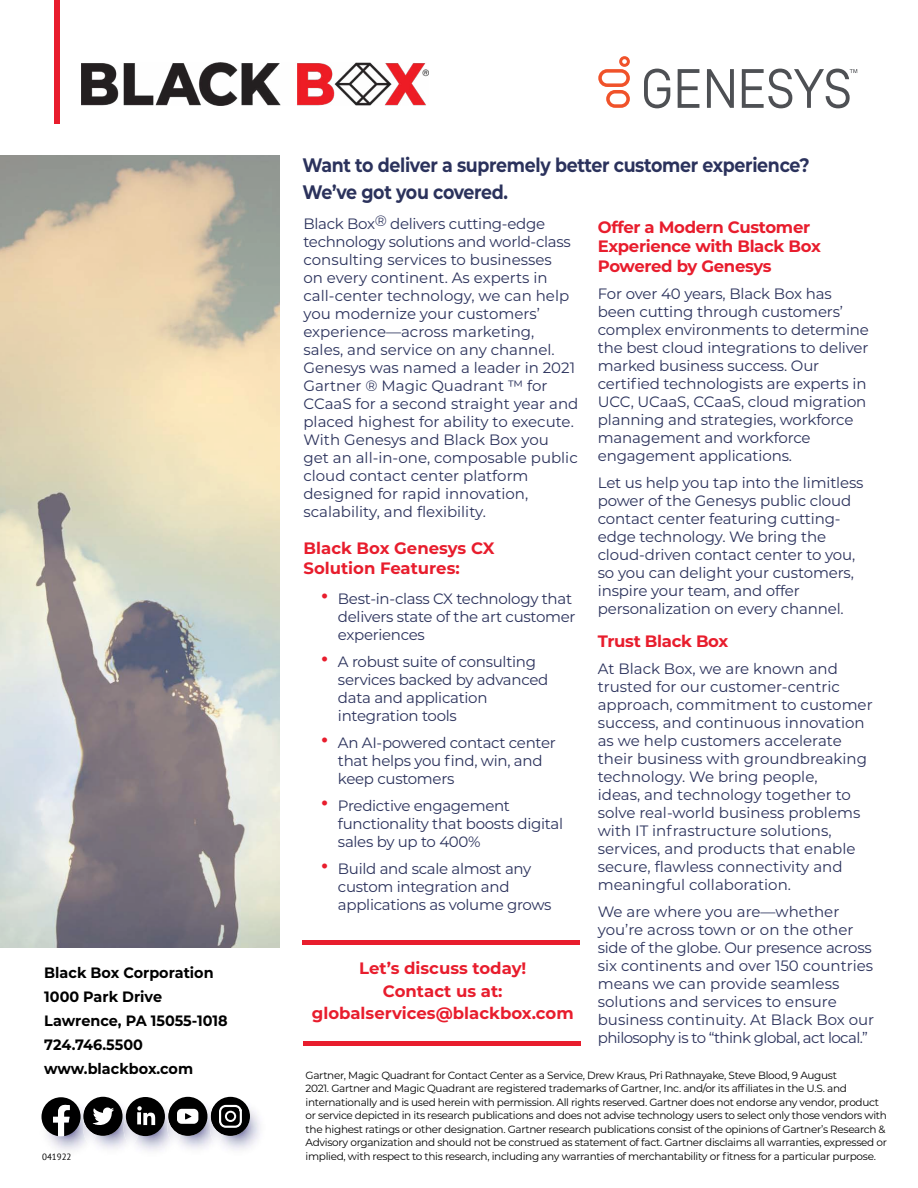
<style>
.page{position:relative;width:918px;height:1188px;background:#fff}
.page>*{position:absolute;margin:0;border:0;box-sizing:border-box;transform-origin:0 0}
.t1{font:700 19.5px/27px "Montserrat";letter-spacing:-.02em;color:#2b325c;scale:.89 1}
.t2{font:700 16.5px/19.5px "Montserrat";letter-spacing:-.015em;color:#e81d2d}
.t3{font:15px/18px "Montserrat";letter-spacing:-.01em;color:#2b325c}
.t4{font:700 15px/24px "Montserrat";color:#000;scale:.96 1}
.t5{font:10.5px/13.5px "Montserrat";letter-spacing:-.03em;color:#000}
.t6{font:9px "PT Sans";color:#000}
.s1{font-size:33px;color:#e81d2d}
</style>
<div class="page">
<img style="left:81px;top:62px;width:348px;height:44px">
<svg style="left:598px;top:56px;width:32px;height:52px"></svg>
<svg style="left:678px;top:69px;width:21px;height:39px"></svg>
<svg style="left:707px;top:69px;width:27px;height:39px"></svg>
<svg style="left:644px;top:69px;width:26px;height:39px"></svg>
<svg style="left:742px;top:69px;width:115px;height:39px"></svg>
<div style="left:54px;top:0;width:5px;height:123px;background:#e81d2d"></div>
<hr style="left:302px;top:941px;width:277px;height:4px;background:#e81d2d">
<hr style="left:303px;top:1041px;width:277px;height:4px;background:#e81d2d">
<img style="left:0;top:156px;width:280px;height:792px">
<img style="left:41px;top:1100px;width:219px;height:50px">
<div style="left:211px;top:1097px;width:39px;height:39px;background:#000;border-radius:50%"></div>
<svg style="left:42px;top:1097px;width:200px;height:54px"></svg>
<p class="t4" style="left:44px;top:960px;width:192px">Black Box Corporation<br>1000 Park Drive<br>Lawrence, PA 15055-1018<br>724.746.5500 www.blackbox.com</p>
<h1 class="t1" style="left:302px;top:150px;width:571px">Want to deliver a supremely better customer experience?<br>We’ve got you covered.</h1>
<p class="t3" style="left:303px;top:214px;width:276px">Black Box® delivers cutting-edge technology solutions and world-class consulting services to businesses<br>on every continent. As experts in call-center technology, we can help you modernize your customers’ experience—across marketing,<br>sales, and service on any channel.<br>Genesys was named a leader in 2021<br>Gartner ® Magic Quadrant ™ for CCaaS for a second straight year and placed highest for ability to execute.<br>With Genesys and Black Box you<br>get an all-in-one, composable public cloud contact center platform designed for rapid innovation, scalability, and flexibility.</p>
<p class="t2" style="left:303px;top:538px;width:193px">Black Box Genesys CX<br>Solution Features:</p>
<p class="t3" style="left:338px;top:589px;width:239px;text-indent:-18px"><span class="s1">•</span> Best-in-class CX technology that delivers state of the art customer experiences</p>
<p class="t3" style="left:338px;top:652px;width:212px;text-indent:-18px"><span class="s1">•</span> A robust suite of consulting services backed by advanced data and application integration tools</p>
<p class="t3" style="left:338px;top:733px;width:219px;text-indent:-18px"><span class="s1">•</span> An AI-powered contact center that helps you find, win, and keep customers</p>
<p class="t3" style="left:338px;top:796px;width:227px;text-indent:-18px"><span class="s1">•</span> Predictive engagement functionality that boosts digital sales by up to 400%</p>
<p class="t3" style="left:338px;top:859px;width:215px;text-indent:-18px"><span class="s1">•</span> Build and scale almost any custom integration and applications as volume grows</p>
<p class="t2" style="left:312px;top:957px;width:263px;line-height:22.5px;text-align:center">Let’s discuss today!<br>Contact us at: globalservices@blackbox.com</p>
<p class="t2" style="left:598px;top:216px;width:225px">Offer a Modern Customer<br>Experience with Black Box<br>Powered by Genesys</p>
<p class="t3" style="left:598px;top:284px;width:273px">For over 40 years, Black Box has been cutting through customers’ complex environments to determine the best cloud integrations to deliver marked business success. Our certified technologists are experts in UCC, UCaaS, CCaaS, cloud migration planning and strategies, workforce management and workforce engagement applications.</p>
<p class="t3" style="left:598px;top:473px;width:267px">Let us help you tap into the limitless power of the Genesys public cloud contact center featuring cutting&shy;edge technology. We bring the cloud-driven contact center to you, so you can delight your customers, inspire your team, and offer personalization on every channel.</p>
<p class="t2" style="left:598px;top:630px;width:132px">Trust Black Box</p>
<p class="t3" style="left:598px;top:659px;width:276px">At Black Box, we are known and trusted for our customer-centric approach, commitment to customer success, and continuous innovation as we help customers accelerate their business with groundbreaking technology. We bring people,<br>ideas, and technology together to solve real-world business problems with IT infrastructure solutions, services, and products that enable secure, flawless connectivity and meaningful collaboration.</p>
<p class="t3" style="left:598px;top:902px;width:278px">We are where you are—whether you’re across town or on the other side of the globe. Our presence across six continents and over 150 countries means we can provide seamless solutions and services to ensure business continuity. At Black Box our philosophy is to “think global, act local.”</p>
<p class="t5" style="left:306px;top:1068px;width:583px">Gartner, Magic Quadrant for Contact Center as a Service, Drew Kraus, Pri Rathnayake, Steve Blood, 9 August<br>2021. Gartner and Magic Quadrant are registered trademarks of Gartner, Inc. and/or its affiliates in the U.S. and internationally and is used herein with permission. All rights reserved. Gartner does not endorse any vendor, product or service depicted in its research publications and does not advise technology users to select only those vendors with the highest ratings or other designation. Gartner research publications consist of the opinions of Gartner’s Research &amp; Advisory organization and should not be construed as statement of fact. Gartner disclaims all warranties, expressed or</p>
<p class="t6" style="left:42px;top:1151px;width:31px">041922</p>
<p class="t5" style="left:306px;top:1149px;width:572px">implied, with respect to this research, including any warranties of merchantability or fitness for a particular purpose.</p>
</div>
